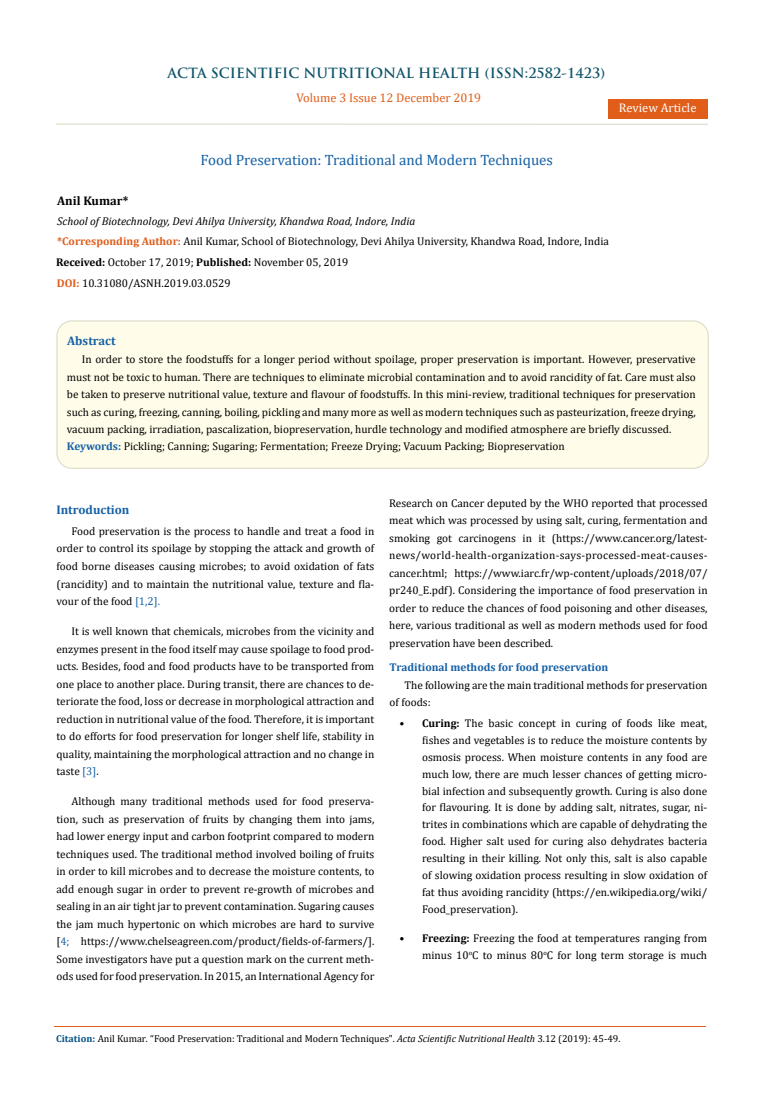
<style>
.page{position:relative;width:764px;height:1110px;background:#fff}
.page>*{position:absolute;margin:0;border:0;box-sizing:border-box;transform-origin:0 0}
.t1{font:15px "Cambria";color:#1560a6}
.t2{font:700 13.75px "Trajan Pro";color:#0e546a}
.t3{font:12.5px "Cambria";color:#e05d1a}
.t4{font:700 12.5px "Cambria";color:#1560a6}
.t5{font:12.5px "Cambria";color:#fff}
.t6{font:700 12.5px "Cambria";color:#000}
.t7{font:11.25px/17.5px "Cambria";color:#000;text-align:justify}
.t8{font:700 11.25px "Cambria";color:#1560a6}
.t9{font:10px "Cambria";color:#000}
.s1{font-style:italic}
.s2{font-weight:700;color:#e05d1a}
.s3{font-weight:700}
.s4{font-weight:700;color:#1560a6}
.s5{color:#1560a6}
.s6{font-weight:700;color:#035089}
</style>
<div class="page">
<div style="left:608px;top:99px;width:99px;height:20px;background:#e05d1a"></div>
<hr style="left:56px;top:123px;width:651px;height:2px;background:#e0dfcd">
<hr style="left:55px;top:1027px;width:651px;height:1px;background:#e05d1a">
<div style="left:57px;top:321px;width:651px;height:147px;background:#fffde9;border-radius:15px"></div>
<div style="left:56px;top:320px;width:653px;height:149px;border:1px solid #e0dfcd;border-radius:15px"></div>
<p class="t2" style="left:167px;top:64px;width:439px">ACTA SCIENTIFIC NUTRITIONAL HEALTH (ISSN:2582-1423)</p>
<p class="t3" style="left:296px;top:91px;width:186px">Volume 3 Issue 12 December 2019</p>
<p class="t5" style="left:619px;top:100px;width:79px">Review Article</p>
<h1 class="t1" style="left:201px;top:151px;width:354px">Food Preservation: Traditional and Modern Techniques</h1>
<p class="t6" style="left:57px;top:192px;width:73px">Anil Kumar*</p>
<p class="t7" style="left:57px;top:211px;width:553px;line-height:20.4px"><span class="s1">School of Biotechnology, Devi Ahilya University, Khandwa Road, Indore, India<br></span><span class="s2">*Corresponding Author:</span> Anil Kumar, School of Biotechnology, Devi Ahilya University, Khandwa Road, Indore, India</p>
<p class="t7" style="left:56px;top:253px;width:294px"><span class="s3">Received:</span> October 17, 2019; <span class="s3">Published:</span> November 05, 2019</p>
<p class="t7" style="left:57px;top:275px;width:175px"><span class="s2">DOI:</span> 10.31080/ASNH.2019.03.0529</p>
<p class="t4" style="left:67px;top:332px;width:50px">Abstract</p>
<p class="t7" style="left:67px;top:351px;width:630px;text-indent:15px">In order to store the foodstuffs for a longer period without spoilage, proper preservation is important. However, preservative must not be toxic to human. There are techniques to eliminate microbial contamination and to avoid rancidity of fat. Care must also be taken to preserve nutritional value, texture and flavour of foodstuffs. In this mini-review, traditional techniques for preservation such as curing, freezing, canning, boiling, pickling and many more as well as modern techniques such as pasteurization, freeze drying, vacuum packing, irradiation, pascalization, biopreservation, hurdle technology and modified atmosphere are briefly discussed.</p>
<p class="t7" style="left:67px;top:438px;width:499px"><span class="s4">Keywords:</span> Pickling; Canning; Sugaring; Fermentation; Freeze Drying; Vacuum Packing; Biopreservation</p>
<p class="t4" style="left:56px;top:501px;width:75px">Introduction</p>
<p class="t7" style="left:389px;top:494px;width:320px">Research on Cancer deputed by the WHO reported that processed meat which was processed by using salt, curing, fermentation and smoking got carcinogens in it (https://www.cancer.org/latest&shy;news/world-health-organization-says-processed-meat-causes&shy;cancer.html; https://www.iarc.fr/wp-content/uploads/2018/07/ pr240_E.pdf). Considering the importance of food preservation in order to reduce the chances of food poisoning and other diseases, here, various traditional as well as modern methods used for food preservation have been described.</p>
<p class="t7" style="left:390px;top:677px;width:319px;line-height:16.9px;text-indent:15px">The following are the main traditional methods for preservation of foods:</p>
<p class="t7" style="left:56px;top:522px;width:319px;text-indent:15px">Food preservation is the process to handle and treat a food in order to control its spoilage by stopping the attack and growth of food borne diseases causing microbes; to avoid oxidation of fats (rancidity) and to maintain the nutritional value, texture and fla&shy;vour of the food <span class="s5">[1,2].</span></p>
<p class="t7" style="left:56px;top:622px;width:319px;text-indent:15px">It is well known that chemicals, microbes from the vicinity and enzymes present in the food itself may cause spoilage to food prod&shy;ucts. Besides, food and food products have to be transported from one place to another place. During transit, there are chances to de&shy;teriorate the food, loss or decrease in morphological attraction and reduction in nutritional value of the food. Therefore, it is important to do efforts for food preservation for longer shelf life, stability in quality, maintaining the morphological attraction and no change in taste <span class="s5">[3]</span>.</p>
<p class="t7" style="left:56px;top:792px;width:319px;text-indent:15px">Although many traditional methods used for food preserva&shy;tion, such as preservation of fruits by changing them into jams, had lower energy input and carbon footprint compared to modern techniques used. The traditional method involved boiling of fruits in order to kill microbes and to decrease the moisture contents, to add enough sugar in order to prevent re-growth of microbes and sealing in an air tight jar to prevent contamination. Sugaring causes the jam much hypertonic on which microbes are hard to survive [<span class="s5">4;</span> https://www.chelseagreen.com/product/fields-of-farmers/].<br>Some investigators have put a question mark on the current meth&shy;ods used for food preservation. In 2015, an International Agency for</p>
<p class="t8" style="left:390px;top:659px;width:220px">Traditional methods for food preservation</p>
<p class="t7" style="left:422px;top:715px;width:286px;line-height:16.9px;text-indent:-22px"><span class="s3">• Curing:</span> The basic concept in curing of foods like meat, fishes and vegetables is to reduce the moisture contents by osmosis process. When moisture contents in any food are much low, there are much lesser chances of getting micro&shy;bial infection and subsequently growth. Curing is also done for flavouring. It is done by adding salt, nitrates, sugar, ni&shy;trites in combinations which are capable of dehydrating the food. Higher salt used for curing also dehydrates bacteria resulting in their killing. Not only this, salt is also capable of slowing oxidation process resulting in slow oxidation of fat thus avoiding rancidity (https://en.wikipedia.org/wiki/ Food_preservation).</p>
<p class="t7" style="left:400px;top:930px;width:309px;line-height:16.9px;text-align:right"><span class="s3">• Freezing:</span> Freezing the food at temperatures ranging from minus 10<sup>o</sup>C to minus 80<sup>o</sup>C for long term storage is much</p>
<p class="t9" style="left:56px;top:1033px;width:566px"><span class="s6">Citation:</span> Anil Kumar<span class="s1">.</span> “Food Preservation: Traditional and Modern Techniques". <span class="s1">Acta Scientific Nutritional Health</span> 3.12 (2019): 45-49.</p>
</div>
